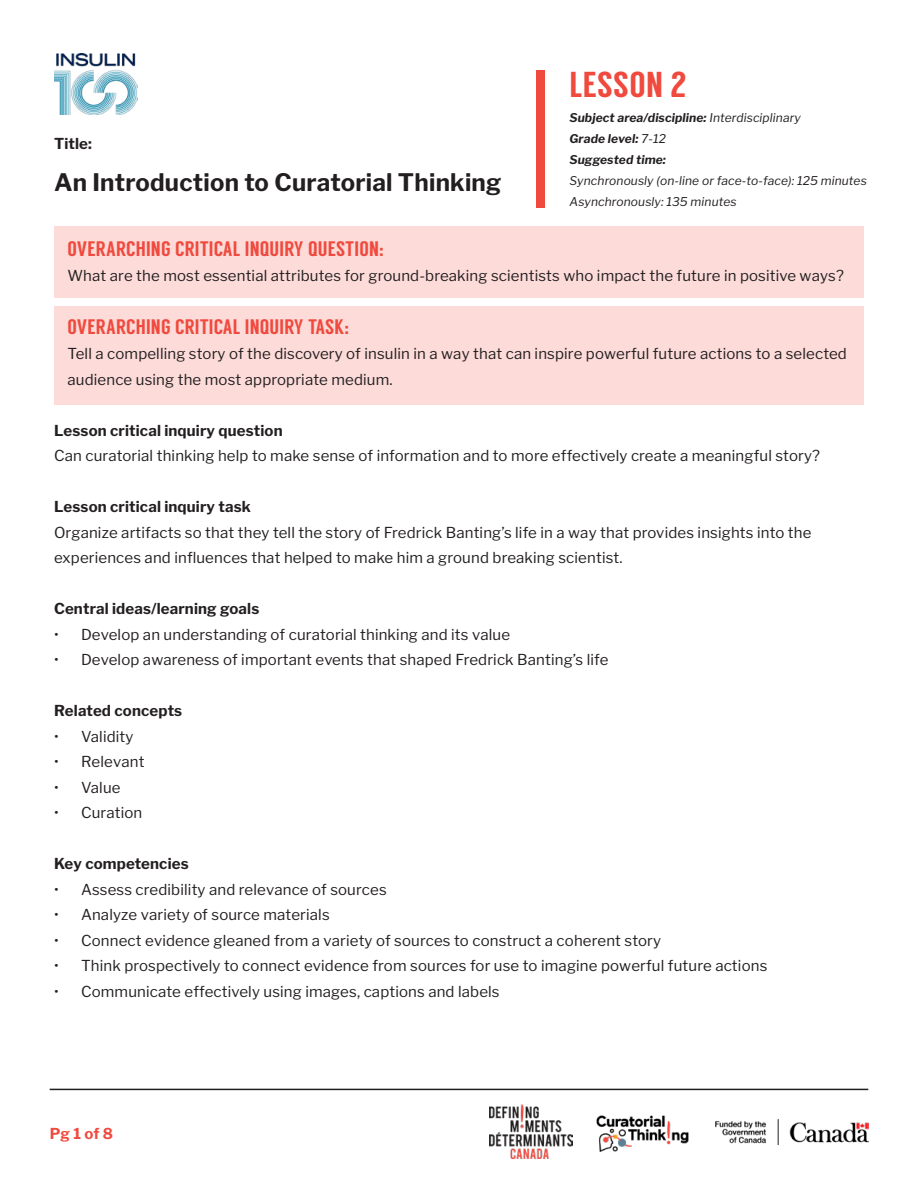
<style>
.page{position:relative;width:918px;height:1188px;background:#fff}
.page>*{position:absolute;margin:0;border:0;box-sizing:border-box;transform-origin:0 0}
.t1{font:36px "Langdon";letter-spacing:.01em;color:#f04a3e}
.t2{font:700 24px "Libre Franklin";letter-spacing:.01em;color:#231f20}
.t3{font:21px "Langdon";letter-spacing:.01em;color:#f04a3e}
.t4{font:15px/25.5px "Libre Franklin";letter-spacing:.01em;color:#231f20}
.t5{font:700 15px "Libre Franklin";letter-spacing:.01em;color:#231f20}
.t6{font:700 15px "Libre Franklin";color:#f04a3e}
.t7{font:italic 12px/21px "Libre Franklin";letter-spacing:.01em;color:#231f20}
.t8{font:italic 700 12px/21px "Libre Franklin";letter-spacing:.01em;color:#231f20}
.s1{font-weight:400}
</style>
<div class="page">
<img style="left:54px;top:54px;width:83px;height:61px">
<img style="left:490px;top:1105px;width:83px;height:53px">
<img style="left:596px;top:1115px;width:93px;height:37px">
<img style="left:716px;top:1119px;width:152px;height:25px">
<hr style="left:50px;top:1089px;width:818px;height:1px;background:#231f20">
<div style="left:54px;top:226px;width:810px;height:71px;background:#fcdbd9"></div>
<div style="left:54px;top:307px;width:810px;height:98px;background:#fcdbd9"></div>
<div style="left:536px;top:70px;width:8px;height:137px;background:#f04a3e"></div>
<p class="t5" style="left:54px;top:135px;width:39px">Title:</p>
<h2 class="t2" style="left:54px;top:168px;width:449px">An Introduction to Curatorial Thinking</h2>
<h1 class="t1" style="left:570px;top:64px;width:119px">LESSON 2</h1>
<p class="t8" style="left:570px;top:107px;width:233px">Subject area/discipline: <span class="s1">Interdisciplinary<br></span>Grade level: <span class="s1">7-12<br></span>Suggested time:</p>
<p class="t7" style="left:570px;top:170px;width:299px">Synchronously (on-line or face-to-face): 125 minutes<br>Asynchronously: 135 minutes</p>
<h3 class="t3" style="left:68px;top:236px;width:318px">OVERARCHING CRITICAL INQUIRY QUESTION:</h3>
<p class="t4" style="left:68px;top:263px;width:778px">What are the most essential attributes for ground-breaking scientists who impact the future in positive ways?</p>
<h3 class="t3" style="left:68px;top:314px;width:283px">OVERARCHING CRITICAL INQUIRY TASK:</h3>
<p class="t4" style="left:68px;top:341px;width:781px">Tell a compelling story of the discovery of insulin in a way that can inspire powerful future actions to a selected audience using the most appropriate medium.</p>
<p class="t5" style="left:54px;top:421px;width:230px">Lesson critical inquiry question</p>
<p class="t4" style="left:54px;top:443px;width:768px">Can curatorial thinking help to make sense of information and to more effectively create a meaningful story?</p>
<p class="t5" style="left:54px;top:498px;width:198px">Lesson critical inquiry task</p>
<p class="t4" style="left:54px;top:520px;width:759px">Organize artifacts so that they tell the story of Fredrick Banting’s life in a way that provides insights into the experiences and influences that helped to make him a ground breaking scientist.</p>
<p class="t5" style="left:54px;top:600px;width:207px">Central ideas/learning goals</p>
<p class="t4" style="left:54px;top:622px;width:458px">• Develop an understanding of curatorial thinking and its value</p>
<p class="t4" style="left:54px;top:647px;width:556px">• Develop awareness of important events that shaped Fredrick Banting’s life</p>
<p class="t5" style="left:54px;top:702px;width:130px">Related concepts</p>
<p class="t4" style="left:54px;top:724px;width:81px">• Validity</p>
<p class="t4" style="left:54px;top:749px;width:92px">• Relevant</p>
<p class="t4" style="left:54px;top:775px;width:68px">• Value</p>
<p class="t4" style="left:54px;top:800px;width:90px">• Curation</p>
<p class="t5" style="left:54px;top:855px;width:136px">Key competencies</p>
<p class="t4" style="left:54px;top:877px;width:334px">• Assess credibility and relevance of sources</p>
<p class="t4" style="left:54px;top:902px;width:277px">• Analyze variety of source materials</p>
<p class="t4" style="left:54px;top:928px;width:609px">• Connect evidence gleaned from a variety of sources to construct a coherent story</p>
<p class="t4" style="left:54px;top:953px;width:715px">• Think prospectively to connect evidence from sources for use to imagine powerful future actions</p>
<p class="t4" style="left:54px;top:979px;width:447px">• Communicate effectively using images, captions and labels</p>
<p class="t6" style="left:50px;top:1124px;width:65px">Pg 1 of 8</p>
</div>
